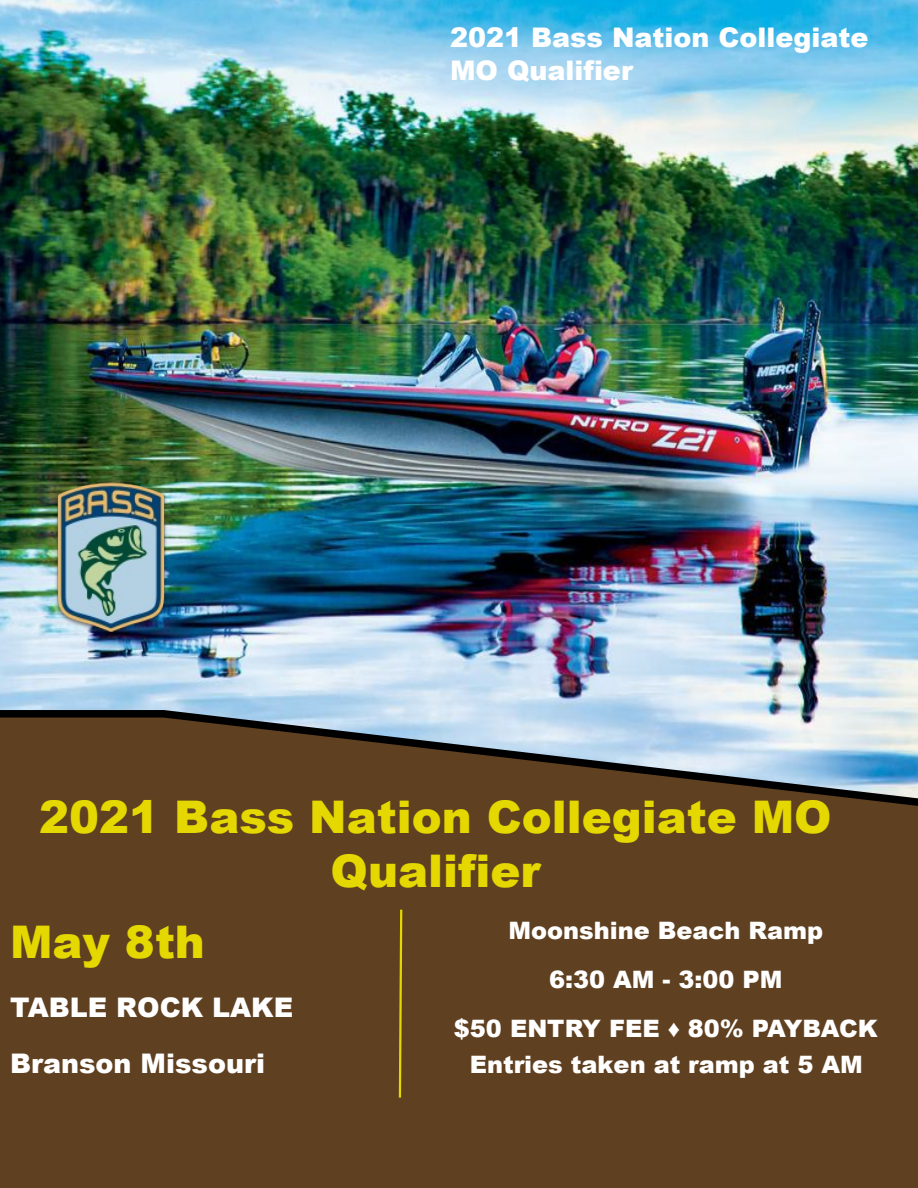
<style>
.page{position:relative;width:918px;height:1188px;background:#fff}
.page>*{position:absolute;margin:0;border:0;box-sizing:border-box;transform-origin:0 0}
.t1{font:900 45px/54px "Arial";color:#e4d800;text-align:center}
.t2{font:900 27px/55.8px "Arial";color:#fff}
.t3{font:900 24px/48.9px "Arial";color:#fff;text-align:center}
</style>
<div class="page">
<img style="left:0;top:0;width:918px;height:706px">
<svg style="left:0;top:706px;width:918px;height:482px;fill:#5f4020"></svg>
<img style="left:54px;top:481px;width:113px;height:157px">
<svg style="left:398px;top:907px;width:5px;height:193px"></svg>
<p class="t2" style="left:450px;top:21px;width:420px;line-height:32.4px">2021 Bass Nation Collegiate<br>MO Qualifier</p>
<h1 class="t1" style="left:39px;top:789px;width:794px">2021 Bass Nation Collegiate MO<br>Qualifier</h1>
<h1 class="t1" style="left:10px;top:913px;width:196px">May 8th</h1>
<p class="t2" style="left:10px;top:982px;width:285px">TABLE ROCK LAKE<br>Branson Missouri</p>
<p class="t3" style="left:454px;top:905px;width:425px">Moonshine Beach Ramp<br>6:30 AM - 3:00 PM<br>$50 ENTRY FEE ♦ 80% PAYBACK</p>
<p class="t3" style="left:470px;top:1039px;width:395px">Entries taken at ramp at 5 AM</p>
</div>
